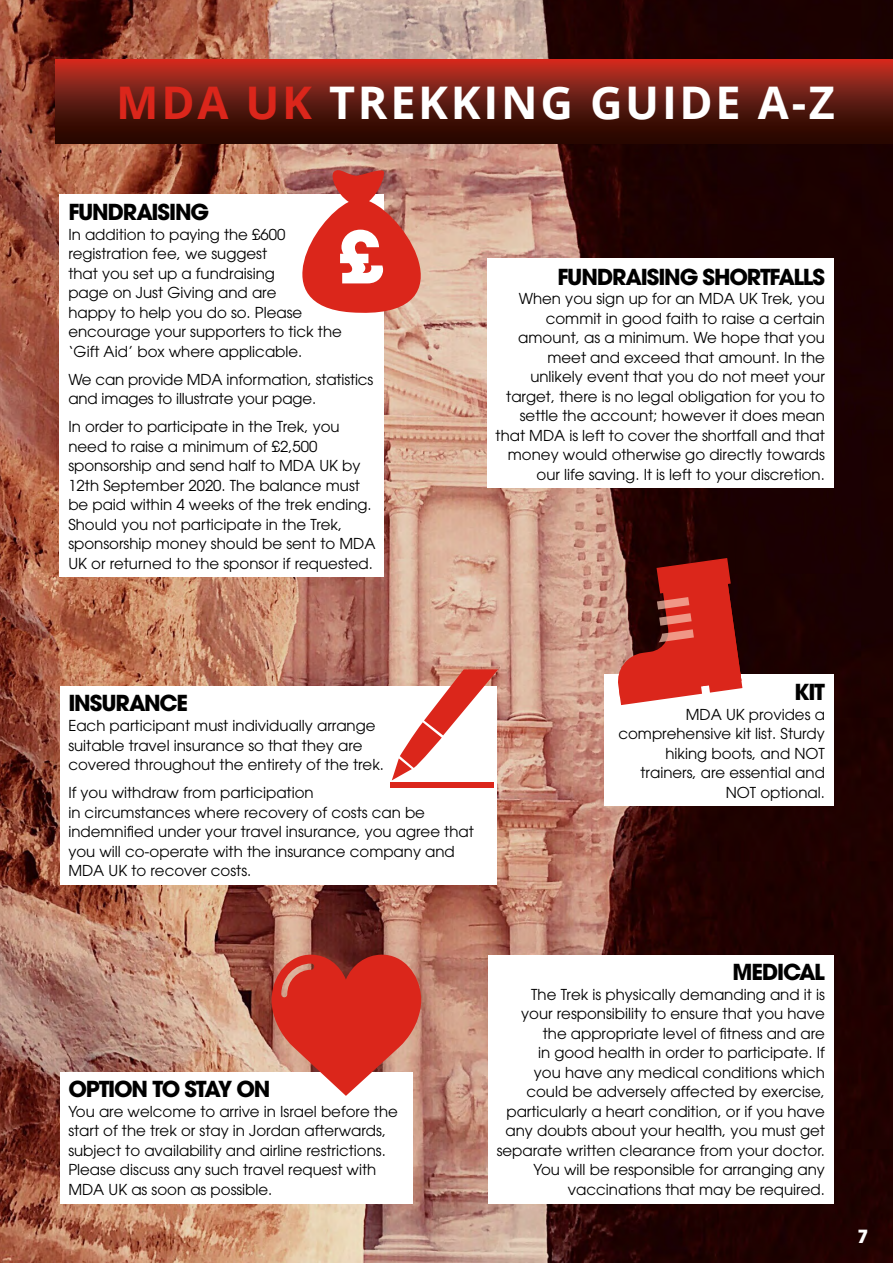
<style>
.page{position:relative;width:893px;height:1263px;background:#fff}
.page>*{position:absolute;margin:0;border:0;box-sizing:border-box;transform-origin:0 0}
.t1{font:700 45px "Open Sans";letter-spacing:.06em;color:#fff}
.t2{font:700 21.9px "Avant Garde";letter-spacing:-.055em;color:#000}
.t3{font:700 18px "ITC Avant Garde Pro";color:#fff}
.t4{font:15px/19.5px "Avant Garde";color:#000}
.s1{color:#db261b}
</style>
<div class="page">
<img style="left:0;top:0;width:893px;height:1263px">
<svg style="left:55px;top:60px;width:838px;height:84px"></svg>
<div style="left:60px;top:194px;width:324px;height:383px;background:#fff"></div>
<div style="left:60px;top:1072px;width:352px;height:131px;background:#fff"></div>
<div style="left:487px;top:259px;width:346px;height:229px;background:#fff"></div>
<div style="left:488px;top:955px;width:345px;height:248px;background:#fff"></div>
<svg style="left:264px;top:166px;width:206px;height:155px"></svg>
<svg style="left:271px;top:955px;width:151px;height:141px"></svg>
<div style="left:604px;top:674px;width:229px;height:132px;background:#fff"></div>
<svg style="left:616px;top:557px;width:126px;height:148px"></svg>
<div style="left:60px;top:686px;width:437px;height:198px;background:#fff"></div>
<div style="left:390px;top:783px;width:104px;height:5px;background:#db261b"></div>
<svg style="left:392px;top:669px;width:106px;height:111px"></svg>
<h1 class="t1" style="left:116px;top:71px;width:720px"><span class="s1">MDA UK</span> TREKKING GUIDE A-Z</h1>
<h2 class="t2" style="left:68px;top:198px;width:142px">FUNDRAISING</h2>
<p class="t4" style="left:68px;top:224px;width:275px">In addition to paying the £600 registration fee, we suggest<br>that you set up a fundraising<br>page on Just Giving and are<br>happy to help you do so. Please encourage your supporters to tick the ‘Gift Aid’ box where applicable.</p>
<p class="t4" style="left:68px;top:369px;width:306px">We can provide MDA information, statistics and images to illustrate your page.</p>
<p class="t4" style="left:68px;top:417px;width:309px">In order to participate in the Trek, you need to raise a minimum of £2,500 sponsorship and send half to MDA UK by 12th September 2020. The balance must be paid within 4 weeks of the trek ending.<br>Should you not participate in the Trek, sponsorship money should be sent to MDA UK or returned to the sponsor if requested.</p>
<h2 class="t2" style="left:557px;top:262px;width:269px">FUNDRAISING SHORTFALLS</h2>
<p class="t4" style="left:496px;top:289px;width:331px;text-align:right">When you sign up for an MDA UK Trek, you commit in good faith to raise a certain amount, as a minimum. We hope that you meet and exceed that amount. In the unlikely event that you do not meet your target, there is no legal obligation for you to settle the account; however it does mean that MDA is left to cover the shortfall and that money would otherwise go directly towards our life saving. It is left to your discretion.</p>
<h2 class="t2" style="left:68px;top:689px;width:121px">INSURANCE</h2>
<p class="t4" style="left:68px;top:716px;width:317px">Each participant must individually arrange suitable travel insurance so that they are covered throughout the entirety of the trek.</p>
<p class="t4" style="left:68px;top:783px;width:407px">If you withdraw from participation<br>in circumstances where recovery of costs can be indemnified under your travel insurance, you agree that you will co-operate with the insurance company and MDA UK to recover costs.</p>
<h2 class="t2" style="left:794px;top:678px;width:32px">KIT</h2>
<p class="t4" style="left:618px;top:704px;width:208px;text-align:right">MDA UK provides a comprehensive kit list. Sturdy hiking boots, and NOT trainers, are essential and<br>NOT optional.</p>
<h2 class="t2" style="left:68px;top:1075px;width:204px">OPTION TO STAY ON</h2>
<p class="t4" style="left:68px;top:1102px;width:331px">You are welcome to arrive in Israel before the start of the trek or stay in Jordan afterwards, subject to availability and airline restrictions.<br>Please discuss any such travel request with MDA UK as soon as possible.</p>
<h2 class="t2" style="left:733px;top:958px;width:94px">MEDICAL</h2>
<p class="t4" style="left:497px;top:985px;width:330px;text-align:right">The Trek is physically demanding and it is your responsibility to ensure that you have the appropriate level of fitness and are<br>in good health in order to participate. If<br>you have any medical conditions which could be adversely affected by exercise, particularly a heart condition, or if you have any doubts about your health, you must get separate written clearance from your doctor.<br>You will be responsible for arranging any vaccinations that may be required.</p>
<p class="t3" style="left:857px;top:1225px;width:13px">7</p>
</div>
